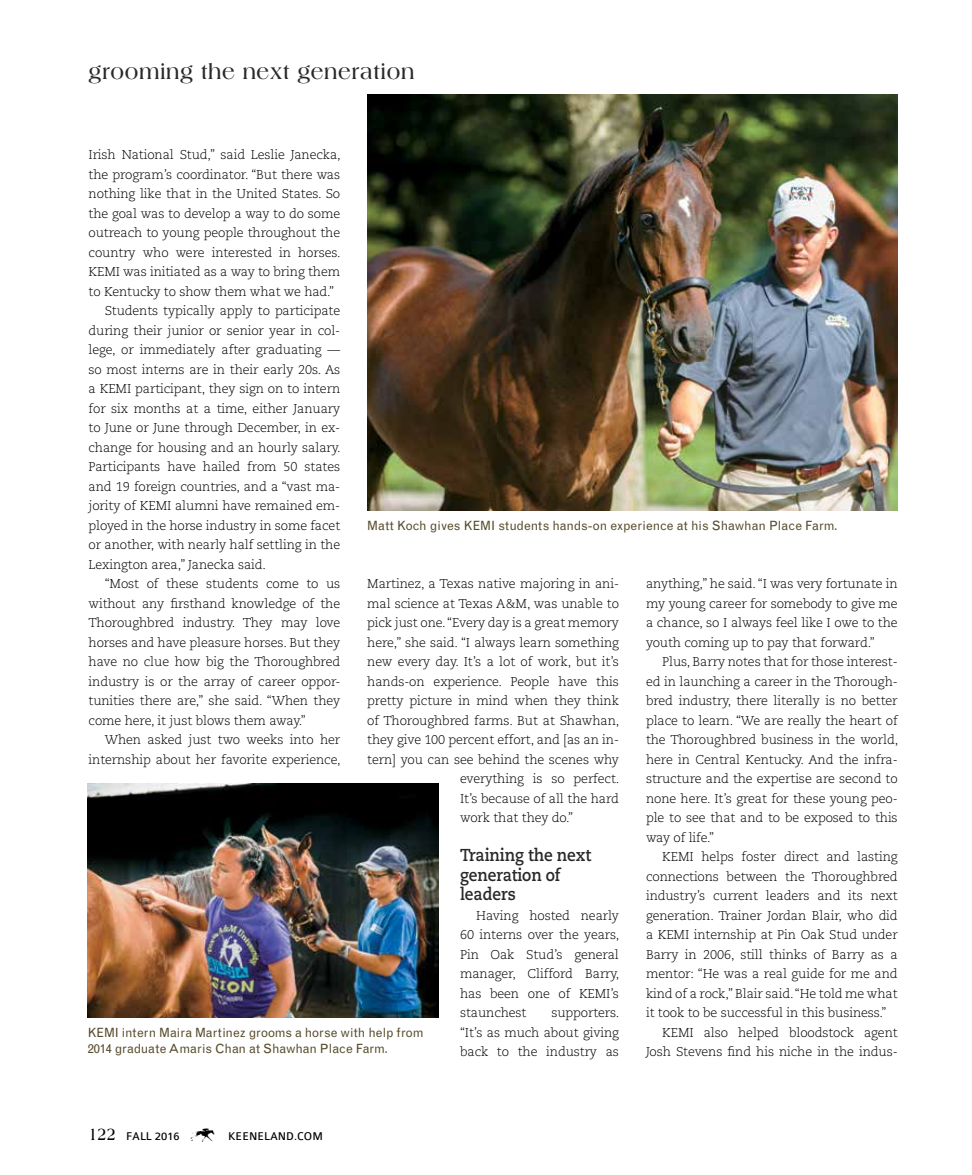
<style>
.page{position:relative;width:972px;height:1175px;background:#fff}
.page>*{position:absolute;margin:0;border:0;box-sizing:border-box;transform-origin:0 0}
.t1{font:27px "Keen DB";color:#000}
.t2{font:700 22.35px "Americana Std";letter-spacing:.03em;color:#292829;scale:.91 1}
.t3{font:700 17.25px/19.5px "Caecilia LT Std";color:#292829;scale:.9 1}
.t4{font:300 12.75px/19.5px "Caecilia LT Std";letter-spacing:-.01em;color:#000;text-align:justify}
.t5{font:12.75px/15.3px "Grotesque MT Std";letter-spacing:-.005em;color:#574c2c}
.t6{font:12px "Colaborate";color:#000}
.s1{font-family:"Americana Std";font-weight:700;font-size:18.15px}
</style>
<div class="page">
<img style="left:367px;top:95px;width:531px;height:415px">
<img style="left:88px;top:783px;width:350px;height:234px">
<h2 class="t2" style="left:89px;top:59px;width:360px">grooming the next generation</h2>
<p class="t4" style="left:89px;top:145px;width:254px">Irish National Stud,” said Leslie Janecka,</p>
<p class="t4" style="left:89px;top:165px;width:253px">the program’s coordinator. “But there was</p>
<p class="t4" style="left:89px;top:184px;width:253px">nothing like that in the United States. So</p>
<p class="t4" style="left:89px;top:204px;width:253px">the goal was to develop a way to do some</p>
<p class="t4" style="left:89px;top:223px;width:253px">outreach to young people throughout the</p>
<p class="t4" style="left:89px;top:243px;width:254px">country who were interested in horses.</p>
<p class="t4" style="left:89px;top:262px;width:253px">KEMI was initiated as a way to bring them</p>
<p class="t4" style="left:89px;top:282px;width:247px">to Kentucky to show them what we had.”</p>
<p class="t4" style="left:105px;top:301px;width:237px">Students typically apply to participate</p>
<p class="t4" style="left:89px;top:321px;width:253px">during their junior or senior year in col-</p>
<p class="t4" style="left:89px;top:340px;width:253px">lege, or immediately after graduating —</p>
<p class="t4" style="left:89px;top:360px;width:253px">so most interns are in their early 20s. As</p>
<p class="t4" style="left:89px;top:379px;width:253px">a KEMI participant, they sign on to intern</p>
<p class="t4" style="left:89px;top:399px;width:253px">for six months at a time, either January</p>
<p class="t4" style="left:89px;top:418px;width:253px">to June or June through December, in ex-</p>
<p class="t4" style="left:89px;top:438px;width:254px">change for housing and an hourly salary.</p>
<p class="t4" style="left:89px;top:457px;width:253px">Participants have hailed from 50 states</p>
<p class="t4" style="left:89px;top:477px;width:253px">and 19 foreign countries, and a “vast ma-</p>
<p class="t4" style="left:89px;top:496px;width:253px">jority of KEMI alumni have remained em-</p>
<p class="t4" style="left:89px;top:516px;width:253px">ployed in the horse industry in some facet</p>
<p class="t4" style="left:89px;top:535px;width:253px">or another, with nearly half settling in the</p>
<p class="t4" style="left:89px;top:555px;width:179px">Lexington area,” Janecka said.</p>
<p class="t4" style="left:105px;top:574px;width:237px">“Most of these students come to us</p>
<p class="t4" style="left:89px;top:594px;width:253px">without any firsthand knowledge of the</p>
<p class="t4" style="left:89px;top:613px;width:253px">Thoroughbred industry. They may love</p>
<p class="t4" style="left:89px;top:633px;width:253px">horses and have pleasure horses. But they</p>
<p class="t4" style="left:89px;top:652px;width:253px">have no clue how big the Thoroughbred</p>
<p class="t4" style="left:89px;top:672px;width:253px">industry is or the array of career oppor-</p>
<p class="t4" style="left:89px;top:691px;width:253px">tunities there are,” she said. “When they</p>
<p class="t4" style="left:89px;top:711px;width:219px">come here, it just blows them away.”</p>
<p class="t4" style="left:105px;top:730px;width:237px">When asked just two weeks into her</p>
<p class="t4" style="left:89px;top:749px;width:254px">internship about her favorite experience,</p>
<p class="t5" style="left:367px;top:518px;width:472px">Matt Koch gives KEMI students hands-on experience at his Shawhan Place Farm.</p>
<p class="t4" style="left:367px;top:574px;width:253px">Martinez, a Texas native majoring in ani-</p>
<p class="t4" style="left:367px;top:593px;width:253px">mal science at Texas A&amp;M, was unable to</p>
<p class="t4" style="left:367px;top:613px;width:253px">pick just one. “Every day is a great memory</p>
<p class="t4" style="left:367px;top:632px;width:253px">here,” she said. “I always learn something</p>
<p class="t4" style="left:367px;top:652px;width:253px">new every day. It’s a lot of work, but it’s</p>
<p class="t4" style="left:367px;top:671px;width:253px">hands-on experience. People have this</p>
<p class="t4" style="left:367px;top:691px;width:253px">pretty picture in mind when they think</p>
<p class="t4" style="left:367px;top:710px;width:254px">of Thoroughbred farms. But at Shawhan,</p>
<p class="t4" style="left:367px;top:730px;width:253px">they give 100 percent effort, and [as an in-</p>
<p class="t4" style="left:367px;top:749px;width:253px">tern] you can see behind the scenes why</p>
<p class="t4" style="left:460px;top:769px;width:161px">everything is so perfect.</p>
<p class="t4" style="left:460px;top:788px;width:160px">It’s because of all the hard</p>
<p class="t4" style="left:460px;top:808px;width:115px">work that they do.”</p>
<h3 class="t3" style="left:460px;top:846px;width:147px">Training the next generation of leaders</h3>
<p class="t4" style="left:460px;top:906px;width:161px;text-indent:16px">Having hosted nearly 60 interns over the years, Pin Oak Stud’s general manager, Clifford Barry, has been one of KEMI’s staunchest</p>
<p class="t4" style="left:646px;top:574px;width:253px">anything,” he said. “I was very fortunate in my young career for somebody to give me a chance, so I always feel like I owe to the youth coming up to pay that forward.”</p>
<p class="t4" style="left:646px;top:652px;width:254px;text-indent:16px">Plus, Barry notes that for those interest&shy;ed in launching a career in the Thorough&shy;bred industry, there literally is no better place to learn. “We are really the heart of the Thoroughbred business in the world, here in Central Kentucky. And the infra&shy;structure and the expertise are second to none here. It’s great for these young peo&shy;ple to see that and to be exposed to this way of life.”</p>
<p class="t4" style="left:662px;top:847px;width:237px">KEMI helps foster direct and lasting</p>
<p class="t4" style="left:646px;top:867px;width:253px">connections between the Thoroughbred</p>
<p class="t4" style="left:646px;top:886px;width:253px">industry’s current leaders and its next</p>
<p class="t4" style="left:646px;top:906px;width:253px">generation. Trainer Jordan Blair, who did</p>
<p class="t4" style="left:646px;top:925px;width:253px">a KEMI internship at Pin Oak Stud under</p>
<p class="t4" style="left:646px;top:945px;width:253px">Barry in 2006, still thinks of Barry as a</p>
<p class="t4" style="left:646px;top:964px;width:253px">mentor: “He was a real guide for me and</p>
<p class="t4" style="left:646px;top:984px;width:253px">kind of a rock,” Blair said. “He told me what</p>
<p class="t4" style="left:646px;top:1003px;width:242px">it took to be successful in this business.”</p>
<p class="t4" style="left:662px;top:1022px;width:237px">KEMI also helped bloodstock agent</p>
<p class="t4" style="left:646px;top:1042px;width:253px">Josh Stevens find his niche in the indus-</p>
<p class="t4" style="left:460px;top:1003px;width:161px;text-indent:91px">supporters. “It’s as much about giving back to the industry as</p>
<p class="t5" style="left:88px;top:1025px;width:337px">KEMI intern Maira Martinez grooms a horse with help from<br>2014 graduate Amaris Chan at Shawhan Place Farm.</p>
<p class="t6" style="left:89px;top:1130px;width:93px"><span class="s1">122</span> FALL 2016</p>
<h1 class="t1" style="left:190px;top:1121px;width:28px">K</h1>
<p class="t6" style="left:228px;top:1130px;width:96px">KEENELAND.COM</p>
</div>
